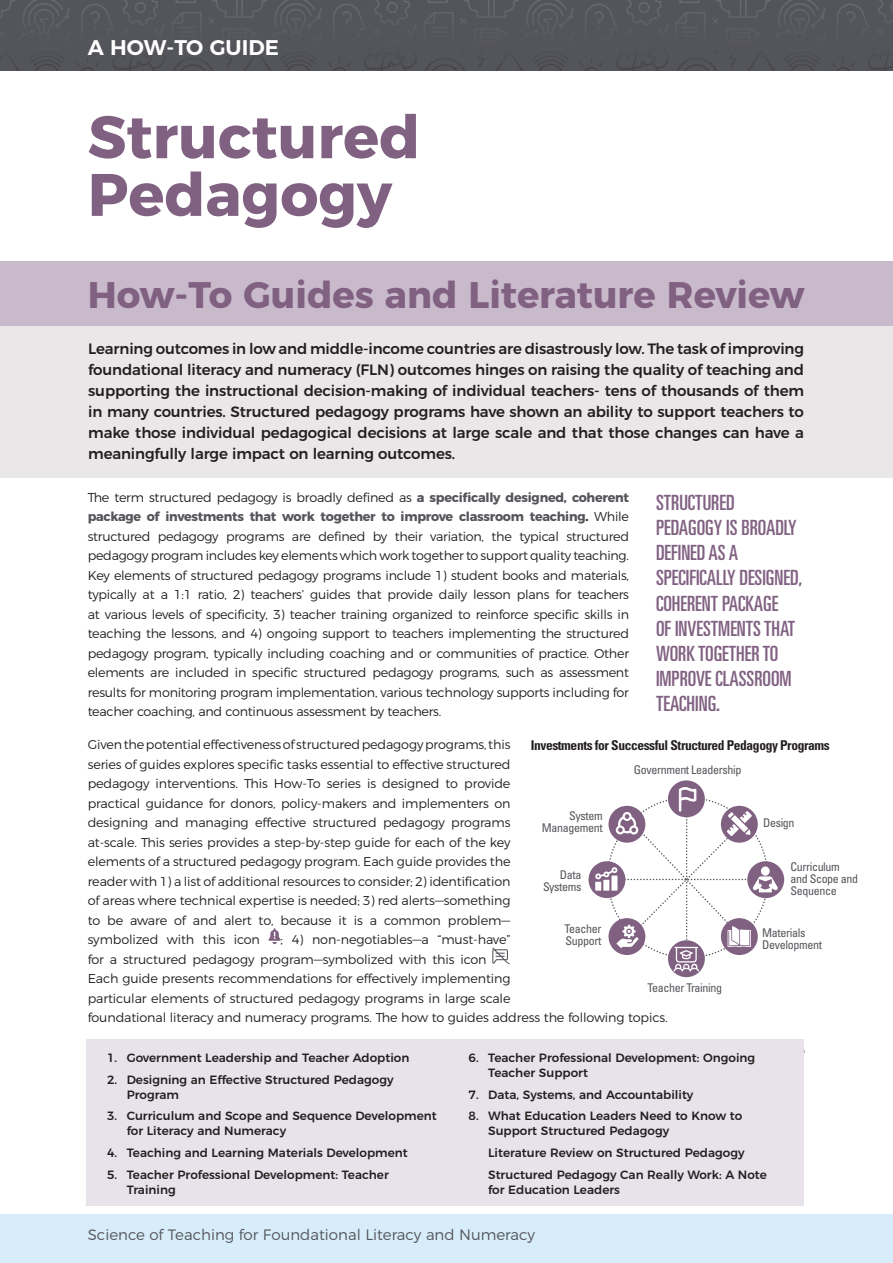
<style>
.page{position:relative;width:893px;height:1263px;background:#fff}
.page>*{position:absolute;margin:0;border:0;box-sizing:border-box;transform-origin:0 0}
.EF_Headline_1{font:700 59.85px/57.6px "Montserrat";color:#816182}
.EF_Headline_1-2{font:700 36.9px "Montserrat";color:#816182}
.EF_Headline_1-3{font:600 21.3px "Montserrat";color:#fff}
.PED_head{font:ultra-condensed 21px/25.2px "Univers LT Std";color:#816182}
.TOC_main{font:500 15px/21px "Montserrat";letter-spacing:-.01em;color:#231f20;text-align:justify}
.t1{font:300 15px "Montserrat";color:#54555a}
.PED_infobox{font:700 condensed 13.5px "Univers LT Std";letter-spacing:-.03em;color:#231f20}
.PED_body{font:300 12.75px/19.5px "Montserrat";letter-spacing:-.01em;color:#231f20;text-align:justify}
.PED_body-2{font:500 12px/15px "Montserrat";color:#231f20}
.PED_infobox-2{font:condensed 12px/12px "Univers LT Std";letter-spacing:-.03em;color:#54555a}
.s1{font-weight:700;color:#54555a}
.s2{font-weight:700}
</style>
<div class="page">
<div style="left:0;top:1214px;width:893px;height:49px;background:#d7edfa"></div>
<svg style="left:268px;top:928px;width:13px;height:16px"></svg>
<svg style="left:492px;top:947px;width:16px;height:17px"></svg>
<div style="left:0;top:278px;width:893px;height:200px;background:#e9e7e8"></div>
<div style="left:0;top:262px;width:893px;height:64px;background:#c9bacb"></div>
<svg style="left:0;top:0;width:893px;height:71px;background:#54555a"></svg>
<div style="left:87px;top:1039px;width:717px;height:167px;background:#e8e2ea"></div>
<svg style="left:668px;top:780px;width:37px;height:37px"></svg>
<div style="left:747px;top:861px;width:37px;height:37px;background:#816182;border-radius:50%"></div>
<svg style="left:588px;top:861px;width:37px;height:37px"></svg>
<div style="left:668px;top:940px;width:37px;height:37px;background:#816182;border-radius:50%"></div>
<svg style="left:595px;top:787px;width:183px;height:184px"></svg>
<p class="EF_Headline_1-3" style="left:88px;top:30px;width:193px">A HOW-TO GUIDE</p>
<p class="EF_Headline_1" style="left:88px;top:103px;width:334px">Structured<br>Pedagogy</p>
<p class="EF_Headline_1-2" style="left:88px;top:264px;width:718px">How-To Guides and Literature Review</p>
<p class="TOC_main" style="left:88px;top:337px;width:717px">Learning outcomes in low and middle-income countries are disastrously low. The task of improving foundational literacy and numeracy (FLN) outcomes hinges on raising the quality of teaching and supporting the instructional decision-making of individual teachers- tens of thousands of them in many countries. Structured pedagogy programs have shown an ability to support teachers to make those individual pedagogical decisions at large scale and that those changes can have a meaningfully large impact on learning outcomes.</p>
<p class="PED_body" style="left:88px;top:486px;width:543px">The term structured pedagogy is broadly defined as <span class="s1">a specifically designed, coherent package of investments that work together to improve classroom teaching</span><span class="s2">.</span> While structured pedagogy programs are defined by their variation, the typical structured pedagogy program includes key elements which work together to support quality teaching.<br>Key elements of structured pedagogy programs include 1) student books and materials, typically at a 1:1 ratio, 2) teachers’ guides that provide daily lesson plans for teachers at various levels of specificity, 3) teacher training organized to reinforce specific skills in teaching the lessons, and 4) ongoing support to teachers implementing the structured pedagogy program, typically including coaching and or communities of practice. Other elements are included in specific structured pedagogy programs, such as assessment results for monitoring program implementation, various technology supports including for teacher coaching, and continuous assessment by teachers.</p>
<p class="PED_body" style="left:88px;top:734px;width:424px">Given the potential effectiveness of structured pedagogy programs, this series of guides explores specific tasks essential to effective structured pedagogy interventions. This How-To series is designed to provide practical guidance for donors, policy-makers and implementers on designing and managing effective structured pedagogy programs at-scale. This series provides a step-by-step guide for each of the key elements of a structured pedagogy program. Each guide provides the reader with 1) a list of additional resources to consider; 2) identification of areas where technical expertise is needed; 3) red alerts—something to be aware of and alert to, because it is a common problem— symbolized with this icon</p>
<p class="PED_head" style="left:656px;top:490px;width:148px">STRUCTURED<br>PEDAGOGY IS BROADLY<br>DEFINED AS A<br>SPECIFICALLY DESIGNED,<br>COHERENT PACKAGE<br>OF INVESTMENTS THAT<br>WORK TOGETHER TO<br>IMPROVE CLASSROOM<br>TEACHING.</p>
<p class="PED_infobox" style="left:531px;top:736px;width:301px">Investments for Successful Structured Pedagogy Programs</p>
<p class="PED_infobox-2" style="left:634px;top:764px;width:109px">Government Leadership</p>
<p class="PED_infobox-2" style="left:542px;top:810px;width:62px;text-align:right">System<br>Management</p>
<p class="PED_infobox-2" style="left:763px;top:816px;width:33px">Design</p>
<p class="PED_infobox-2" style="left:790px;top:860px;width:69px">Curriculum and Scope and<br>Sequence</p>
<p class="PED_infobox-2" style="left:762px;top:926px;width:61px">Materials<br>Development</p>
<p class="PED_infobox-2" style="left:543px;top:868px;width:40px;text-align:right">Data<br>Systems</p>
<p class="PED_infobox-2" style="left:565px;top:923px;width:38px">Teacher<br>Support</p>
<p class="PED_body" style="left:88px;top:929px;width:424px;text-indent:193px">; 4) non-negotiables—a “must-have” for a structured pedagogy program—symbolized with this icon</p>
<p class="PED_body" style="left:88px;top:948px;width:581px;text-align:left;text-indent:420px">.<br>Each guide presents recommendations for effectively implementing<br>particular elements of structured pedagogy programs in large scale<br>foundational literacy and numeracy programs. The how to guides address the following topics.</p>
<p class="PED_body" style="left:88px;top:1040px;width:719px">Effective foundational literacy and numeracy programs need government leadership. This requires listening to</p>
<p class="PED_infobox-2" style="left:647px;top:981px;width:76px">Teacher Training</p>
<p class="PED_body-2" style="left:107px;top:1049px;width:304px">1. Government Leadership and Teacher Adoption</p>
<p class="PED_body-2" style="left:127px;top:1071px;width:268px;text-indent:-20px">2. Designing an Effective Structured Pedagogy<br>Program</p>
<p class="PED_body-2" style="left:127px;top:1108px;width:312px;text-indent:-20px">3. Curriculum and Scope and Sequence Development for Literacy and Numeracy</p>
<p class="PED_body-2" style="left:107px;top:1144px;width:302px">4. Teaching and Learning Materials Development</p>
<p class="PED_body-2" style="left:127px;top:1166px;width:264px;text-indent:-20px">5. Teacher Professional Development: Teacher<br>Training</p>
<p class="PED_body-2" style="left:488px;top:1049px;width:269px;text-indent:-20px">6. Teacher Professional Development: Ongoing<br>Teacher Support</p>
<p class="PED_body-2" style="left:469px;top:1086px;width:226px">7. Data, Systems, and Accountability</p>
<p class="PED_body-2" style="left:488px;top:1108px;width:256px;text-indent:-20px">8. What Education Leaders Need to Know to<br>Support Structured Pedagogy</p>
<p class="PED_body-2" style="left:488px;top:1144px;width:258px">Literature Review on Structured Pedagogy</p>
<p class="PED_body-2" style="left:488px;top:1166px;width:280px">Structured Pedagogy Can Really Work: A Note for Education Leaders</p>
<p class="t1" style="left:88px;top:1223px;width:449px">Science of Teaching for Foundational Literacy and Numeracy</p>
</div>
